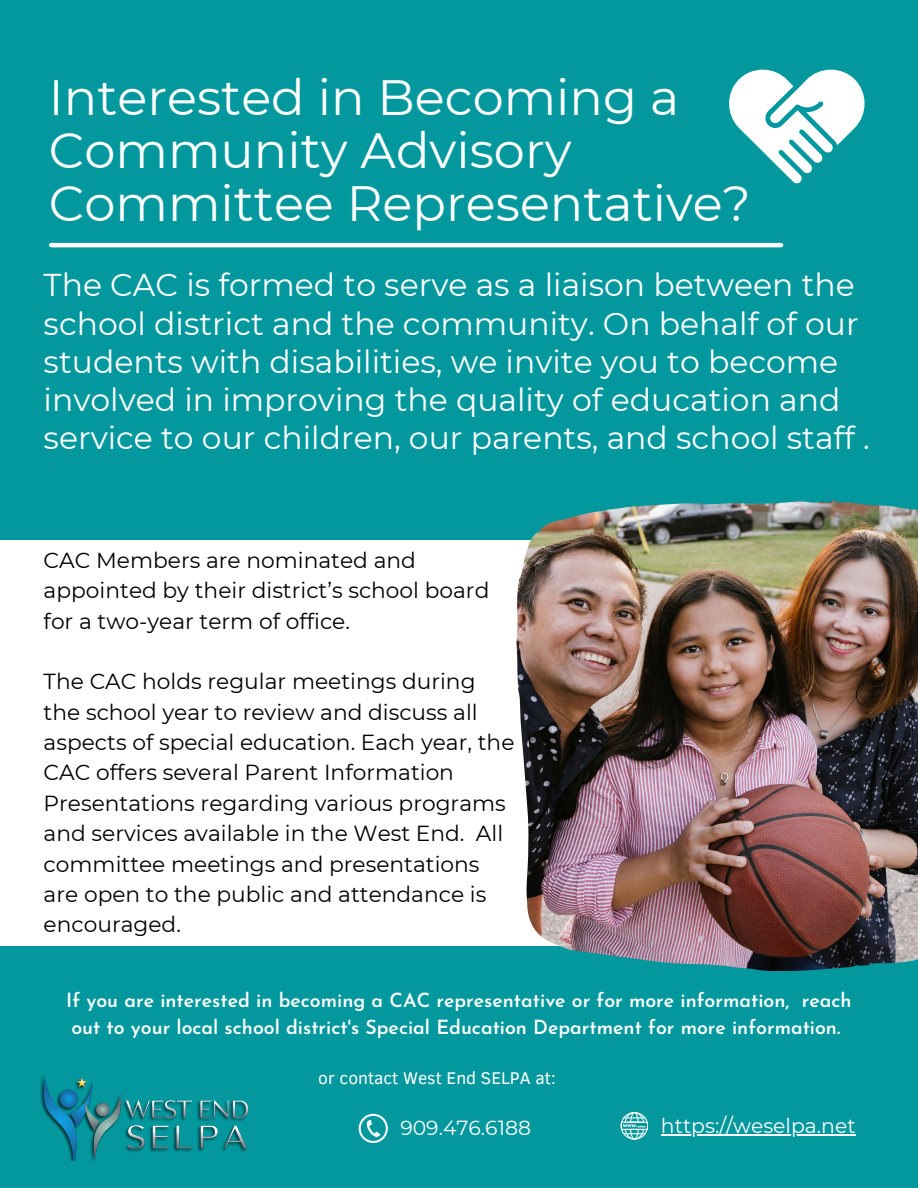
<style>
.page{position:relative;width:918px;height:1188px;background:#03989e}
.page>*{position:absolute;margin:0;border:0;box-sizing:border-box;transform-origin:0 0}
.t1{font:49.5px/52.8px "Montserrat";color:#fff}
.t2{font:31.5px/38.2px "Montserrat";color:#fff}
.t3{font:21.75px/30.3px "Montserrat";color:#000}
.t4{font:20.4px "Montserrat";color:#fff}
.t5{font:600 19.5px/27px "Josefin Sans";color:#fff}
.t6{font:17.4px "Clear Sans";color:#fff}
</style>
<div class="page">
<div style="left:0;top:540px;width:918px;height:406px;background:#fff"></div>
<hr style="left:51px;top:243px;width:730px;height:4px;background:#fff">
<svg style="left:729px;top:70px;width:136px;height:114px"></svg>
<img style="left:516px;top:501px;width:402px;height:470px">
<svg style="left:359px;top:1114px;width:29px;height:29px"></svg>
<svg style="left:621px;top:1112px;width:27px;height:27px"></svg>
<img style="left:40px;top:1075px;width:209px;height:85px">
<hr style="left:661px;top:1135px;width:195px;height:1px;background:#fff">
<p class="t1" style="left:49px;top:71px;width:704px">Interested in Becoming a<br>Community Advisory<br>Committee Representative?</p>
<h2 class="t2" style="left:44px;top:266px;width:828px">The CAC is formed to serve as a liaison between the school district and the community. On behalf of our students with disabilities, we invite you to become involved in improving the quality of education and service to our children, our parents, and school staff .</h2>
<h3 class="t3" style="left:44px;top:545px;width:447px">CAC Members are nominated and appointed by their district’s school board for a two-year term of office.</h3>
<h4 class="t3" style="left:44px;top:666px;width:472px">The CAC holds regular meetings during the school year to review and discuss all aspects of special education. Each year, the CAC offers several Parent Information Presentations regarding various programs and services available in the West End. All committee meetings and presentations are open to the public and attendance is encouraged.</h4>
<p class="t5" style="left:66px;top:989px;width:787px">If you are interested in becoming a CAC representative or for more information, reach out to your local school district's Special Education Department for more information.</p>
<h3 class="t6" style="left:318px;top:1066px;width:239px">or contact West End SELPA at:</h3>
<p class="t4" style="left:400px;top:1115px;width:132px">909.476.6188</p>
<p class="t4" style="left:661px;top:1114px;width:196px">https://weselpa.net</p>
</div>
